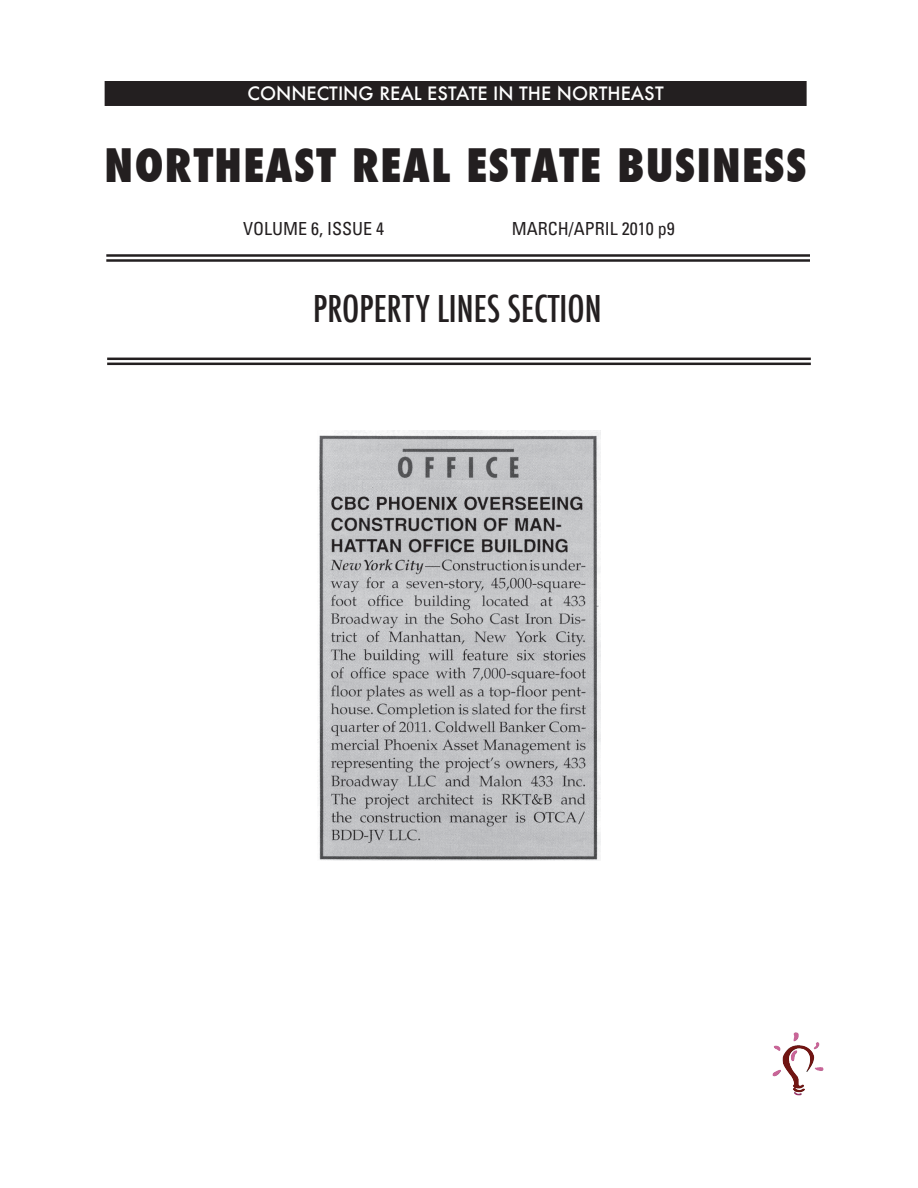
<style>
.page{position:relative;width:918px;height:1188px;background:#fff}
.page>*{position:absolute;margin:0;border:0;box-sizing:border-box;transform-origin:0 0}
.t1{font:800 condensed 45px "Futura";letter-spacing:.03em;color:#231f20}
.t2{font:500 condensed 36px "Futura";color:#231f20}
.t3{font:500 18px "Futura";color:#fff}
.t4{font:condensed 18px "Univers";color:#231f20}
</style>
<div class="page">
<hr style="left:106px;top:254px;width:704px;height:3px;background:#231f20">
<hr style="left:106px;top:259px;width:704px;height:3px;background:#231f20">
<hr style="left:107px;top:358px;width:704px;height:2px;background:#231f20">
<hr style="left:107px;top:363px;width:704px;height:2px;background:#231f20">
<img style="left:772px;top:1032px;width:52px;height:64px">
<div style="left:105px;top:82px;width:701px;height:23px;background:#231f20"></div>
<div style="left:105px;top:81px;width:702px;height:25px;border:2px solid #231f20"></div>
<img style="left:319px;top:430px;width:281px;height:50px">
<img style="left:318px;top:480px;width:282px;height:381px">
<p class="t3" style="left:248px;top:81px;width:418px">CONNECTING REAL ESTATE IN THE NORTHEAST</p>
<p class="t1" style="left:104px;top:135px;width:704px">NORTHEAST REAL ESTATE BUSINESS</p>
<p class="t4" style="left:243px;top:217px;width:142px">VOLUME 6, ISSUE 4</p>
<p class="t4" style="left:512px;top:217px;width:164px">MARCH/APRIL 2010 p9</p>
<p class="t2" style="left:313px;top:286px;width:290px">PROPERTY LINES SECTION</p>
</div>
